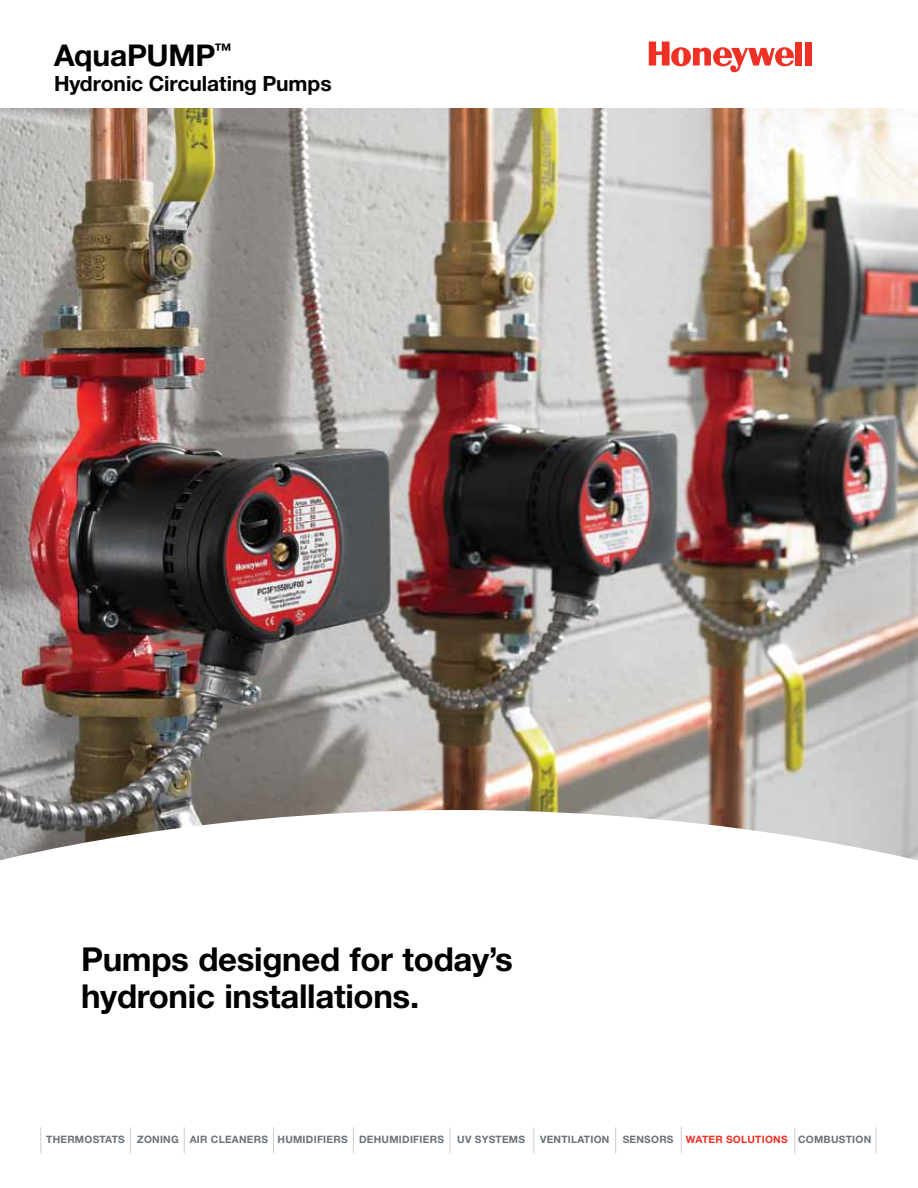
<style>
.page{position:relative;width:918px;height:1188px;background:#fff}
.page>*{position:absolute;margin:0;border:0;box-sizing:border-box;transform-origin:0 0}
.t1{font:700 33px/37.5px "Helvetica Neue";letter-spacing:-.01em;color:#000}
.t2{font:700 30px "Helvetica Neue";letter-spacing:-.005em;color:#000}
.t3{font:700 21px "Helvetica Neue";letter-spacing:-.005em;color:#000}
.t4{font:700 10.2px "Helvetica Neue";letter-spacing:.025em;color:#68737a}
.s1{color:#ee3124}
</style>
<div class="page">
<img style="left:0;top:108px;width:918px;height:702px">
<svg style="left:0;top:810px;width:918px;height:344px"></svg>
<div style="left:796px;top:42px;width:6px;height:24px;background:#ee3124"></div>
<div style="left:805px;top:42px;width:7px;height:24px;background:#ee3124"></div>
<svg style="left:649px;top:42px;width:145px;height:30px"></svg>
<svg style="left:40px;top:1127px;width:1px;height:26px"></svg>
<svg style="left:130px;top:1127px;width:1px;height:26px"></svg>
<svg style="left:184px;top:1127px;width:1px;height:26px"></svg>
<svg style="left:273px;top:1127px;width:1px;height:26px"></svg>
<svg style="left:353px;top:1127px;width:1px;height:26px"></svg>
<svg style="left:533px;top:1127px;width:1px;height:26px"></svg>
<svg style="left:615px;top:1127px;width:1px;height:26px"></svg>
<svg style="left:876px;top:1127px;width:1px;height:26px"></svg>
<svg style="left:794px;top:1127px;width:1px;height:26px"></svg>
<svg style="left:450px;top:1127px;width:1px;height:26px"></svg>
<svg style="left:681px;top:1127px;width:1px;height:26px"></svg>
<h2 class="t2" style="left:54px;top:37px;width:179px">AquaPUMP<sup>™</sup></h2>
<h3 class="t3" style="left:54px;top:71px;width:279px">Hydronic Circulating Pumps</h3>
<h1 class="t1" style="left:81px;top:940px;width:434px">Pumps designed for today’s hydronic installations.</h1>
<p class="t4" style="left:46px;top:1133px;width:399px">THERMOSTATS ZONING AIR CLEANERS HUMIDIFIERS DEHUMIDIFIERS</p>
<p class="t4" style="left:457px;top:1133px;width:69px">UV SYSTEMS</p>
<p class="t4" style="left:540px;top:1133px;width:71px">VENTILATION</p>
<p class="t4" style="left:623px;top:1133px;width:250px">SENSORS <span class="s1">WATER SOLUTIONS</span> COMBUSTION</p>
</div>
